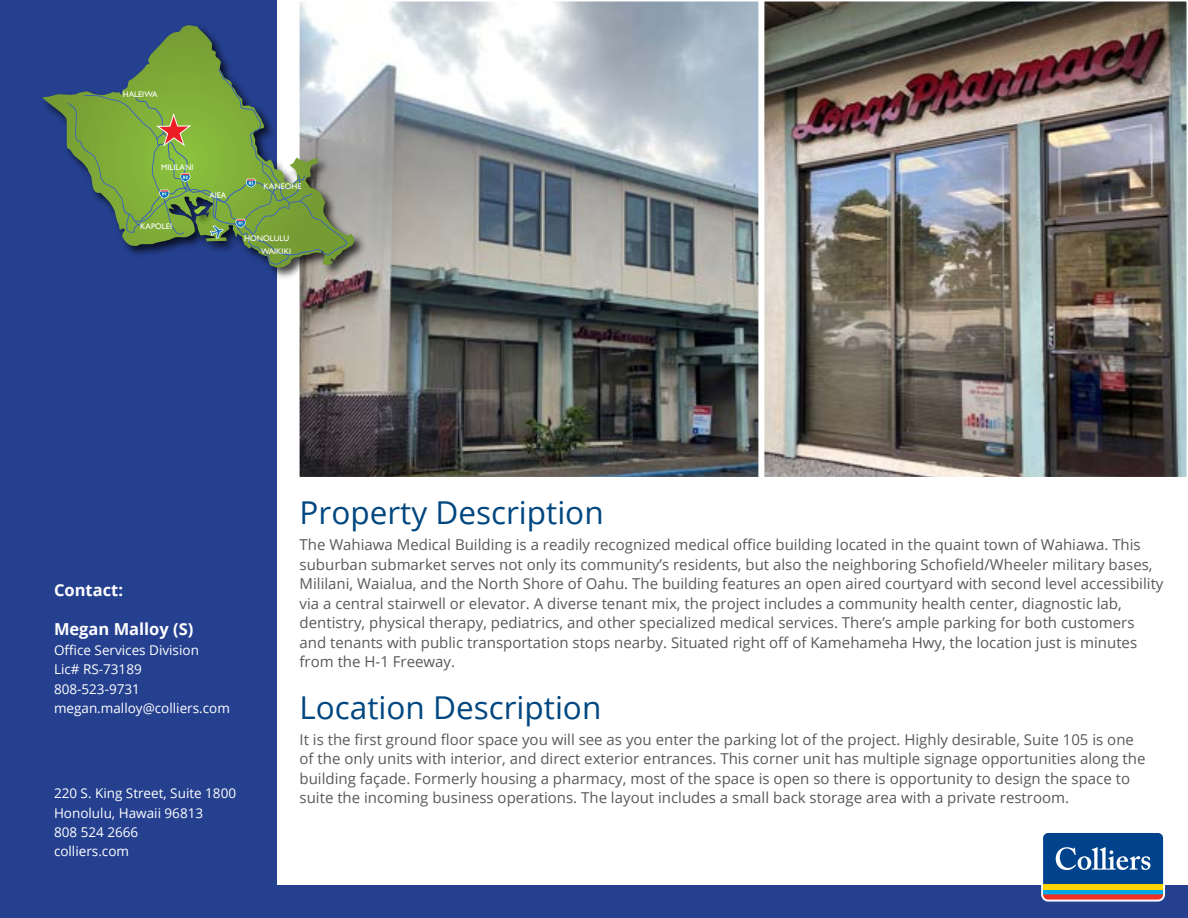
<style>
.page{position:relative;width:1188px;height:918px;background:#fff}
.page>*{position:absolute;margin:0;border:0;box-sizing:border-box;transform-origin:0 0}
.t1{font:31.5px "Open Sans";color:#00467f}
.t2{font:700 16.5px "Open Sans";color:#fff}
.t3{font:15px/19.5px "Open Sans";color:#58595b}
.t4{font:13.5px/19.5px "Open Sans";color:#fff}
.t5{font:8.1px "Gill Sans";color:#fff}
</style>
<div class="page">
<img style="left:299px;top:1px;width:460px;height:476px">
<div style="left:0;top:0;width:276px;height:885px;background:#25408f"></div>
<div style="left:0;top:885px;width:1188px;height:33px;background:#25408f"></div>
<img style="left:764px;top:1px;width:423px;height:476px">
<div style="left:1041px;top:831px;width:124px;height:71px;background:#fff;border-radius:7px"></div>
<div style="left:1043px;top:889px;width:120px;height:5px;background:#00a8e4"></div>
<div style="left:1043px;top:884px;width:120px;height:5px;background:#ffd600"></div>
<svg style="left:1043px;top:894px;width:120px;height:6px"></svg>
<svg style="left:1043px;top:833px;width:120px;height:51px;background:#1c5798"></svg>
<img style="left:268px;top:20px;width:101px;height:263px">
<svg style="left:42px;top:25px;width:305px;height:240px"></svg>
<p class="t5" style="left:123px;top:90px;width:36px">HALEIWA</p>
<p class="t5" style="left:161px;top:163px;width:34px">MILILANI</p>
<p class="t5" style="left:140px;top:221px;width:33px">KAPOLEI</p>
<p class="t5" style="left:209px;top:191px;width:18px">AIEA</p>
<p class="t5" style="left:264px;top:182px;width:39px">KANEOHE</p>
<p class="t5" style="left:244px;top:233px;width:47px">HONOLULU</p>
<p class="t5" style="left:261px;top:246px;width:32px">WAIKIKI</p>
<p class="t2" style="left:54px;top:578px;width:71px">Contact:</p>
<p class="t2" style="left:54px;top:617px;width:141px">Megan Malloy (S)</p>
<p class="t4" style="left:54px;top:640px;width:177px">Office Services Division<br>Lic# RS-73189<br>808-523-9731 megan.malloy@colliers.com</p>
<p class="t4" style="left:54px;top:783px;width:184px">220 S. King Street, Suite 1800<br>Honolulu, Hawaii 96813<br>808 524 2666<br>colliers.com</p>
<h1 class="t1" style="left:300px;top:491px;width:306px">Property Description</h1>
<p class="t3" style="left:300px;top:535px;width:865px">The Wahiawa Medical Building is a readily recognized medical office building located in the quaint town of Wahiawa. This suburban submarket serves not only its community’s residents, but also the neighboring Schofield/Wheeler military bases, Mililani, Waialua, and the North Shore of Oahu. The building features an open aired courtyard with second level accessibility via a central stairwell or elevator. A diverse tenant mix, the project includes a community health center, diagnostic lab, dentistry, physical therapy, pediatrics, and other specialized medical services. There’s ample parking for both customers and tenants with public transportation stops nearby. Situated right off of Kamehameha Hwy, the location just is minutes from the H-1 Freeway.</p>
<h1 class="t1" style="left:300px;top:686px;width:303px">Location Description</h1>
<p class="t3" style="left:300px;top:729px;width:847px">It is the first ground floor space you will see as you enter the parking lot of the project. Highly desirable, Suite 105 is one of the only units with interior, and direct exterior entrances. This corner unit has multiple signage opportunities along the building façade. Formerly housing a pharmacy, most of the space is open so there is opportunity to design the space to suite the incoming business operations. The layout includes a small back storage area with a private restroom.</p>
</div>
